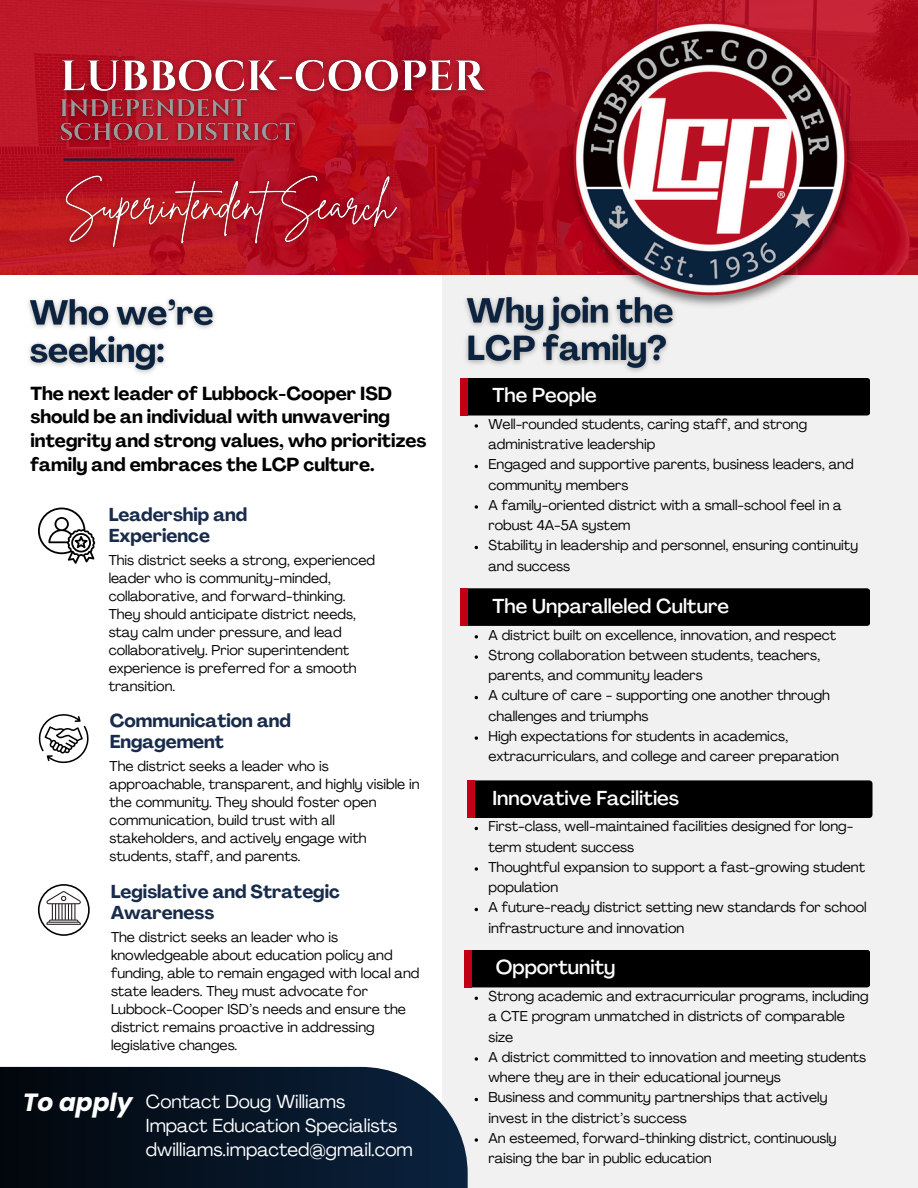
<style>
.page{position:relative;width:918px;height:1188px;background:#fff}
.page>*{position:absolute;margin:0;border:0;box-sizing:border-box;transform-origin:0 0}
.t1{font:italic 700 24.9px "Poppins";color:#fff}
.t2{font:500 19.95px "Agrandir";color:#fff}
.t3{font:700 18.6px/23.7px "Agrandir";color:#000}
.t4{font:18.6px "Agrandir";color:#fff}
.t5{font:700 18.45px/21.3px "Agrandir";color:#182b4b}
.t6{font:14.1px/18px "Agrandir";color:#000}
</style>
<div class="page">
<div style="left:442px;top:275px;width:476px;height:913px;background:#f1f1f1"></div>
<svg style="left:475px;top:1057px;width:3px;height:4px"></svg>
<svg style="left:475px;top:1138px;width:3px;height:4px"></svg>
<svg style="left:0;top:1067px;width:468px;height:121px;background:#101d2d"></svg>
<div style="left:465px;top:950px;width:405px;height:37px;background:#000;border-radius:3px"></div>
<div style="left:465px;top:950px;width:7px;height:37px;background:#c10016"></div>
<div style="left:467px;top:780px;width:406px;height:38px;background:#000;border-radius:3px"></div>
<div style="left:467px;top:780px;width:7px;height:38px;background:#c10016"></div>
<div style="left:465px;top:588px;width:405px;height:38px;background:#000;border-radius:3px"></div>
<div style="left:460px;top:588px;width:8px;height:38px;background:#c10016"></div>
<div style="left:465px;top:378px;width:405px;height:38px;background:#000;border-radius:3px"></div>
<div style="left:460px;top:378px;width:8px;height:38px;background:#c10016"></div>
<svg style="left:0;top:0;width:917px;height:275px;background:#b61122"></svg>
<hr style="left:64px;top:158px;width:170px;height:3px;background:#0c2340">
<img style="left:553px;top:16px;width:315px;height:290px">
<svg style="left:38px;top:508px;width:57px;height:56px"></svg>
<svg style="left:38px;top:714px;width:51px;height:49px"></svg>
<svg style="left:38px;top:884px;width:52px;height:52px"></svg>
<svg style="left:475px;top:635px;width:3px;height:4px"></svg>
<svg style="left:475px;top:655px;width:3px;height:4px"></svg>
<svg style="left:475px;top:736px;width:3px;height:4px"></svg>
<svg style="left:475px;top:867px;width:3px;height:4px"></svg>
<svg style="left:475px;top:424px;width:3px;height:4px"></svg>
<svg style="left:475px;top:505px;width:3px;height:4px"></svg>
<img style="left:465px;top:289px;width:218px;height:83px">
<img style="left:54px;top:106px;width:248px;height:43px">
<img style="left:50px;top:49px;width:449px;height:57px">
<img style="left:53px;top:165px;width:357px;height:97px">
<img style="left:28px;top:298px;width:187px;height:76px">
<p class="t3" style="left:30px;top:383px;width:397px">The next leader of Lubbock-Cooper ISD should be an individual with unwavering integrity and strong values, who prioritizes family and embraces the LCP culture.</p>
<h6 class="t5" style="left:109px;top:506px;width:140px">Leadership and<br>Experience</h6>
<p class="t6" style="left:109px;top:553px;width:268px">This district seeks a strong, experienced leader who is community-minded, collaborative, and forward-thinking.<br>They should anticipate district needs, stay calm under pressure, and lead collaboratively. Prior superintendent experience is preferred for a smooth transition.</p>
<h6 class="t5" style="left:110px;top:712px;width:183px">Communication and<br>Engagement</h6>
<p class="t6" style="left:110px;top:759px;width:312px">The district seeks a leader who is approachable, transparent, and highly visible in the community. They should foster open communication, build trust with all stakeholders, and actively engage with students, staff, and parents.</p>
<p class="t5" style="left:111px;top:882px;width:231px">Legislative and Strategic<br>Awareness</p>
<h6 class="t6" style="left:111px;top:929px;width:310px">The district seeks an leader who is knowledgeable about education policy and funding, able to remain engaged with local and state leaders. They must advocate for Lubbock-Cooper ISD’s needs and ensure the district remains proactive in addressing legislative changes.</h6>
<p class="t1" style="left:23px;top:1085px;width:111px">To apply</p>
<p class="t4" style="left:146px;top:1094px;width:201px">Contact Doug Williams</p>
<p class="t4" style="left:146px;top:1118px;width:253px">Impact Education Specialists</p>
<p class="t4" style="left:146px;top:1142px;width:268px">dwilliams.impacted@gmail.com</p>
<p class="t2" style="left:492px;top:387px;width:106px">The People</p>
<p class="t6" style="left:488px;top:415px;width:320px;line-height:20.2px">Well-rounded students, caring staff, and strong administrative leadership</p>
<p class="t6" style="left:488px;top:456px;width:367px;line-height:20.2px">Engaged and supportive parents, business leaders, and community members</p>
<h6 class="t6" style="left:488px;top:496px;width:355px;line-height:20.2px">A family-oriented district with a small-school feel in a robust 4A-5A system</h6>
<p class="t6" style="left:488px;top:537px;width:371px;line-height:20.2px">Stability in leadership and personnel, ensuring continuity and success</p>
<p class="t2" style="left:492px;top:598px;width:238px">The Unparalleled Culture</p>
<p class="t6" style="left:488px;top:627px;width:349px">A district built on excellence, innovation, and respect</p>
<p class="t6" style="left:488px;top:646px;width:333px;line-height:20.2px">Strong collaboration between students, teachers, parents, and community leaders</p>
<p class="t6" style="left:488px;top:687px;width:343px;line-height:20.2px">A culture of care - supporting one another through challenges and triumphs</p>
<h6 class="t6" style="left:488px;top:727px;width:352px;line-height:20.2px">High expectations for students in academics, extracurriculars, and college and career preparation</h6>
<p class="t2" style="left:492px;top:790px;width:188px">Innovative Facilities</p>
<p class="t6" style="left:488px;top:818px;width:366px;line-height:20.2px">First-class, well-maintained facilities designed for long&shy;term student success</p>
<p class="t6" style="left:488px;top:858px;width:378px;line-height:20.2px">Thoughtful expansion to support a fast-growing student population</p>
<h6 class="t6" style="left:488px;top:899px;width:380px;line-height:20.2px">A future-ready district setting new standards for school infrastructure and innovation</h6>
<p class="t2" style="left:496px;top:959px;width:121px">Opportunity</p>
<p class="t6" style="left:488px;top:987px;width:382px;line-height:20.2px">Strong academic and extracurricular programs, including a CTE program unmatched in districts of comparable size</p>
<p class="t6" style="left:488px;top:1048px;width:379px;line-height:20.2px">A district committed to innovation and meeting students where they are in their educational journeys</p>
<p class="t6" style="left:488px;top:1089px;width:341px;line-height:20.2px">Business and community partnerships that actively invest in the district’s success</p>
<h6 class="t6" style="left:488px;top:1129px;width:350px;line-height:20.2px">An esteemed, forward-thinking district, continuously raising the bar in public education</h6>
</div>
